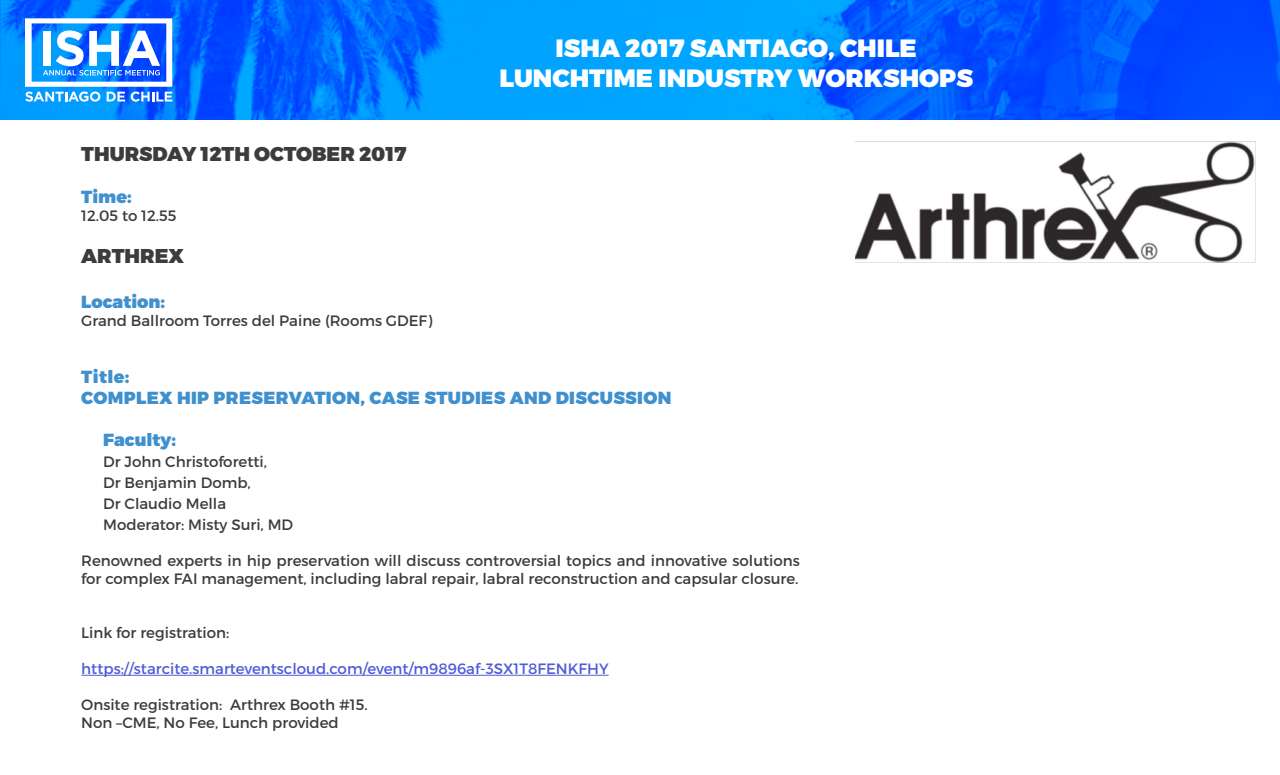
<style>
.page{position:relative;width:1280px;height:775px;background:#fff}
.page>*{position:absolute;margin:0;border:0;box-sizing:border-box;transform-origin:0 0}
.t1{font:900 25px/30px "Montserrat";color:#fff;text-align:center}
.Titulo_Compañia{font:900 20px "Montserrat";color:#3c3c3b}
.Titulos{font:900 17.5px "Montserrat";letter-spacing:.02em;color:#4090ce}
.Titulos-2{font:900 17.5px "Montserrat";color:#4090ce}
.Parrafo{font:15px/18px "Montserrat";color:#3c3c3b}
.t2{font:15px "Montserrat";color:#4f5cd6}
</style>
<div class="page">
<img style="left:0;top:0;width:1280px;height:120px">
<svg style="left:25px;top:18px;width:147px;height:84px"></svg>
<hr style="left:81px;top:675px;width:528px;height:1px;background:#4f5cd6">
<img style="left:855px;top:141px;width:401px;height:121px">
<p class="Titulo_Compañia" style="left:81px;top:141px;width:327px">THURSDAY 12TH OCTOBER 2017</p>
<p class="Titulos" style="left:81px;top:186px;width:52px">Time:</p>
<p class="Parrafo" style="left:81px;top:206px;width:97px">12.05 to 12.55</p>
<p class="Titulo_Compañia" style="left:81px;top:243px;width:104px">ARTHREX</p>
<p class="Titulos-2" style="left:81px;top:291px;width:85px">Location:</p>
<p class="Parrafo" style="left:81px;top:311px;width:353px">Grand Ballroom Torres del Paine (Rooms GDEF)</p>
<h1 class="t1" style="left:500px;top:34px;width:475px">ISHA 2017 SANTIAGO, CHILE<br>LUNCHTIME INDUSTRY WORKSHOPS</h1>
<p class="Titulos" style="left:81px;top:366px;width:50px">Title:</p>
<p class="Titulos" style="left:81px;top:387px;width:592px">COMPLEX HIP PRESERVATION, CASE STUDIES AND DISCUSSION</p>
<p class="Titulos-2" style="left:103px;top:429px;width:74px">Faculty:</p>
<p class="Parrafo" style="left:103px;top:452px;width:165px">Dr John Christoforetti,</p>
<p class="Parrafo" style="left:103px;top:473px;width:149px">Dr Benjamin Domb,</p>
<p class="Parrafo" style="left:103px;top:494px;width:124px">Dr Claudio Mella</p>
<p class="Parrafo" style="left:103px;top:515px;width:192px">Moderator: Misty Suri, MD</p>
<p class="Parrafo" style="left:81px;top:551px;width:720px">Renowned experts in hip preservation will discuss controversial topics and innovative solutions for complex FAI management, including labral repair, labral reconstruction and capsular closure.</p>
<p class="Parrafo" style="left:81px;top:623px;width:150px">Link for registration:</p>
<p class="t2" style="left:81px;top:659px;width:529px">https://starcite.smarteventscloud.com/event/m9896af-3SX1T8FENKFHY</p>
<p class="Parrafo" style="left:81px;top:695px;width:288px">Onsite registration: Arthrex Booth #15.</p>
<p class="Parrafo" style="left:81px;top:713px;width:259px">Non –CME, No Fee, Lunch provided</p>
</div>
